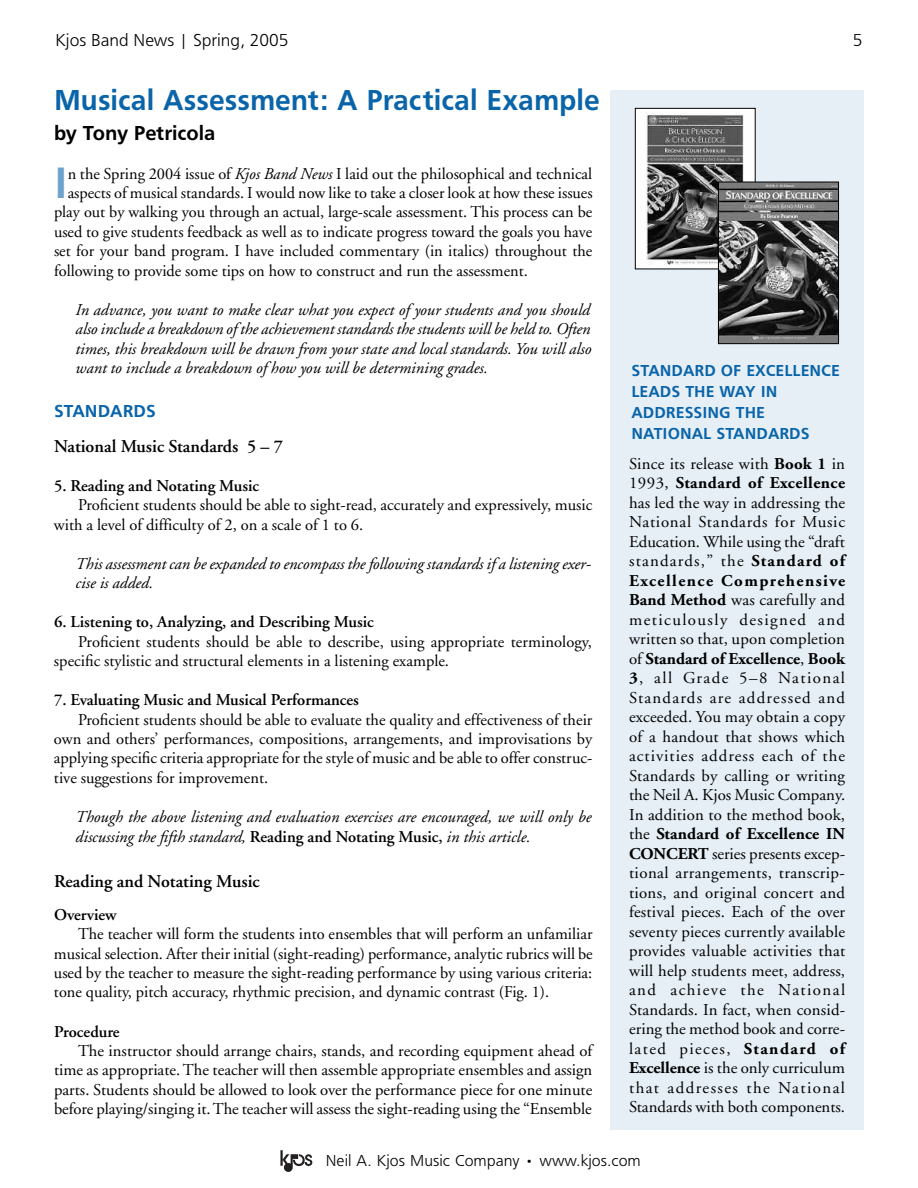
<style>
.page{position:relative;width:918px;height:1188px;background:#fff}
.page>*{position:absolute;margin:0;border:0;box-sizing:border-box;transform-origin:0 0}
.t1{font:45.6px "Frugal Sans Bold DTC";color:#6ca2cb}
.t2{font:30px "Frugal Sans Bold DTC";color:#0964a9}
.t3{font:21px "Frugal Sans Bold DTC";color:#000}
.t4{font:600 18px "Adobe Garamond";color:#000}
.t5{font:18px "Frugal Sans Light DTC";color:#000}
.t6{font:18px "Frugal Sans Bold DTC";color:#0964a9}
.t7{font:16.5px/19.5px "Adobe Garamond";color:#000;text-align:justify}
.t8{font:italic 16.5px/19.5px "Adobe Garamond";color:#000}
.t9{font:600 16.5px "Adobe Garamond";color:#000}
.t10{font:16.5px/21px "Frugal Sans Bold DTC";color:#0964a9}
.t11{font:16.5px "Frugal Sans Light DTC";color:#000}
.s1{font-style:italic}
.s2{font-weight:600;font-style:normal}
.s3{font-weight:700}
</style>
<div class="page">
<svg style="left:280px;top:1150px;width:32px;height:22px"></svg>
<div style="left:610px;top:90px;width:254px;height:1040px;background:#e6eff6"></div>
<img style="left:637px;top:110px;width:116px;height:157px">
<div style="left:635px;top:108px;width:120px;height:161px;border:1px solid #000"></div>
<img style="left:720px;top:184px;width:117px;height:158px">
<div style="left:718px;top:182px;width:121px;height:162px;border:1px solid #000"></div>
<p class="t5" style="left:56px;top:29px;width:235px">Kjos Band News | Spring, 2005</p>
<p class="t5" style="left:853px;top:29px;width:11px">5</p>
<h2 class="t2" style="left:54px;top:82px;width:547px">Musical Assessment: A Practical Example</h2>
<p class="t3" style="left:54px;top:120px;width:163px">by Tony Petricola</p>
<h1 class="t1" style="left:54px;top:156px;width:15px">I</h1>
<p class="t7" style="left:68px;top:165px;width:526px">n the Spring 2004 issue of <span class="s1">Kjos Band News</span> I laid out the philosophical and technical</p>
<p class="t7" style="left:68px;top:184px;width:527px">aspects of musical standards. I would now like to take a closer look at how these issues</p>
<p class="t7" style="left:54px;top:204px;width:540px">play out by walking you through an actual, large-scale assessment. This process can be</p>
<p class="t7" style="left:54px;top:223px;width:540px">used to give students feedback as well as to indicate progress toward the goals you have</p>
<p class="t7" style="left:54px;top:243px;width:540px">set for your band program. I have included commentary (in italics) throughout the</p>
<p class="t7" style="left:54px;top:262px;width:475px">following to provide some tips on how to construct and run the assessment.</p>
<p class="t8" style="left:76px;top:302px;width:517px;text-align:justify">In advance, you want to make clear what you expect of your students and you should also include a breakdown of the achievement standards the students will be held to. Often times, this breakdown will be drawn from your state and local standards. You will also want to include a breakdown of how you will be determining grades.</p>
<p class="t6" style="left:54px;top:400px;width:103px">STANDARDS</p>
<p class="t4" style="left:54px;top:439px;width:231px">National Music Standards 5 – 7</p>
<p class="t9" style="left:54px;top:479px;width:207px">5. Reading and Notating Music</p>
<p class="t7" style="left:54px;top:496px;width:540px;text-indent:24px">Proficient students should be able to sight-read, accurately and expressively, music with a level of difficulty of 2, on a scale of 1 to 6.</p>
<p class="t8" style="left:76px;top:555px;width:517px">This assessment can be expanded to encompass the following standards if a listening exer&shy;cise is added.</p>
<p class="t9" style="left:54px;top:615px;width:321px">6. Listening to, Analyzing, and Describing Music</p>
<p class="t7" style="left:54px;top:633px;width:539px;text-indent:24px">Proficient students should be able to describe, using appropriate terminology, specific stylistic and structural elements in a listening example.</p>
<p class="t9" style="left:54px;top:693px;width:306px">7. Evaluating Music and Musical Performances</p>
<p class="t7" style="left:54px;top:711px;width:540px;text-indent:24px">Proficient students should be able to evaluate the quality and effectiveness of their own and others’ performances, compositions, arrangements, and improvisations by applying specific criteria appropriate for the style of music and be able to offer construc&shy;tive suggestions for improvement.</p>
<p class="t8" style="left:76px;top:809px;width:517px">Though the above listening and evaluation exercises are encouraged, we will only be discussing the fifth standard, <span class="s2">Reading and Notating Music,</span> in this article.</p>
<p class="t4" style="left:54px;top:874px;width:207px">Reading and Notating Music</p>
<p class="t9" style="left:54px;top:908px;width:64px">Overview</p>
<p class="t7" style="left:54px;top:925px;width:540px;text-indent:24px">The teacher will form the students into ensembles that will perform an unfamiliar musical selection. After their initial (sight-reading) performance, analytic rubrics will be used by the teacher to measure the sight-reading performance by using various criteria: tone quality, pitch accuracy, rhythmic precision, and dynamic contrast (Fig. 1).</p>
<p class="t9" style="left:54px;top:1025px;width:67px">Procedure</p>
<p class="t7" style="left:54px;top:1042px;width:540px;text-indent:24px">The instructor should arrange chairs, stands, and recording equipment ahead of time as appropriate. The teacher will then assemble appropriate ensembles and assign parts. Students should be allowed to look over the performance piece for one minute before playing/singing it. The teacher will assess the sight-reading using the “Ensemble</p>
<p class="t10" style="left:631px;top:359px;width:210px">STANDARD OF EXCELLENCE<br>LEADS THE WAY IN<br>ADDRESSING THE<br>NATIONAL STANDARDS</p>
<p class="t7" style="left:629px;top:455px;width:218px">Since its release with <span class="s3">Book 1</span> in 1993, <span class="s3">Standard of Excellence </span>has led the way in addressing the National Standards for Music Education. While using the “draft standards,” the <span class="s3">Standard of Excellence Comprehensive Band Method</span> was carefully and meticulously designed and written so that, upon completion of <span class="s3">Standard of Excellence</span>, <span class="s3">Book 3</span>, all Grade 5–8 National Standards are addressed and exceeded. You may obtain a copy of a handout that shows which activities address each of the Standards by calling or writing the Neil A. Kjos Music Company.<br>In addition to the method book, the <span class="s3">Standard of Excellence IN CONCERT</span> series presents excep&shy;tional arrangements, transcrip&shy;tions, and original concert and festival pieces. Each of the over seventy pieces currently available provides valuable activities that will help students meet, address, and achieve the National Standards. In fact, when consid&shy;ering the method book and corre&shy;lated pieces, <span class="s3">Standard of Excellence</span> is the only curriculum that addresses the National Standards with both components.</p>
<p class="t11" style="left:326px;top:1150px;width:317px">Neil A. Kjos Music Company • www.kjos.com</p>
</div>
